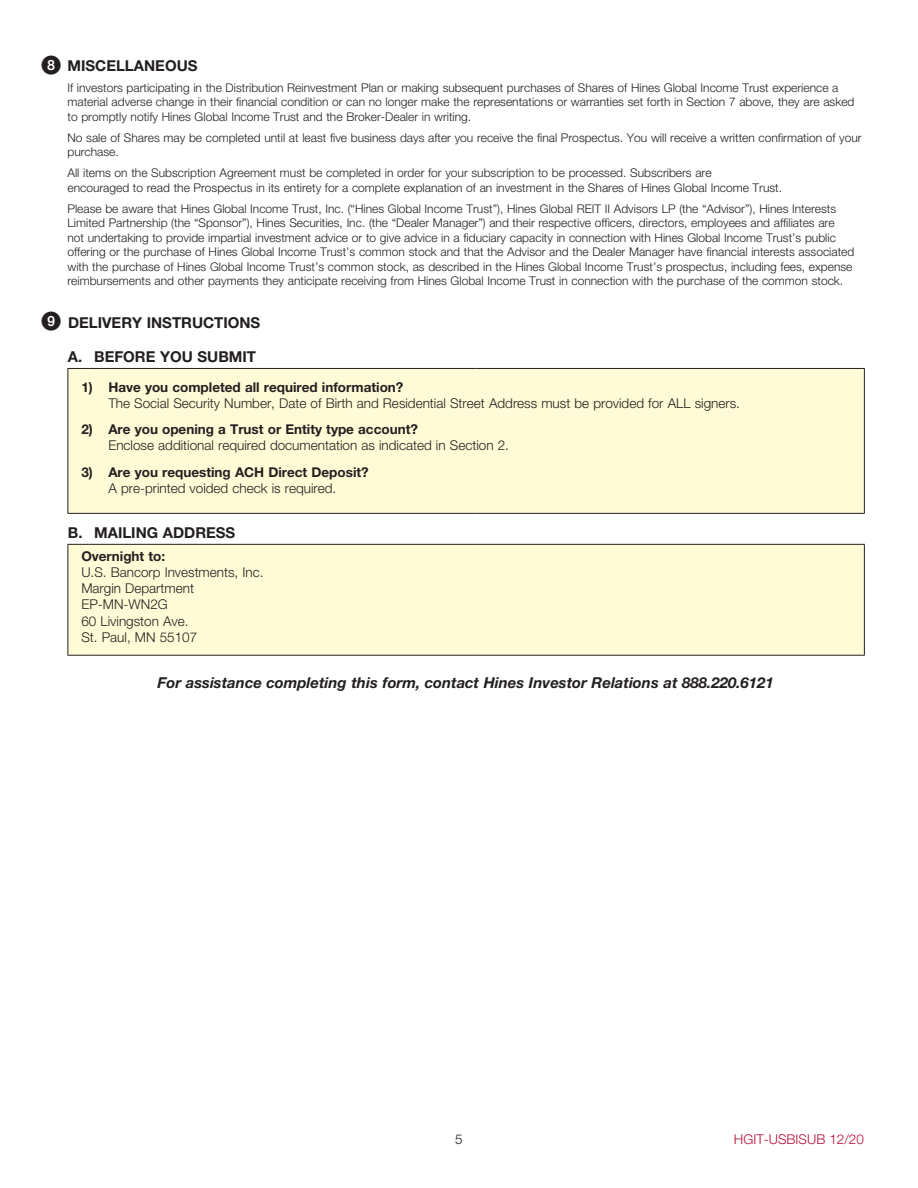
<style>
.page{position:relative;width:918px;height:1188px;background:#fff}
.page>*{position:absolute;margin:0;border:0;box-sizing:border-box;transform-origin:0 0}
.t1{font:italic 700 15px "Helvetica Neue LT Pro";color:#231f20}
.t2{font:700 15px "Helvetica Neue LT Pro";color:#231f20}
.t3{font:300 13.5px/16.2px "Helvetica Neue LT Pro";color:#231f20}
.t4{font:700 13.5px "Helvetica Neue LT Pro";color:#231f20}
.t5{font:300 13.5px "Helvetica Neue LT Pro";color:#b90f36}
.t6{font:300 12px/14.4px "Helvetica Neue LT Pro";color:#231f20}
.s1{font-family:"European Pi One";font-weight:400;font-size:19.5px}
</style>
<div class="page">
<svg style="left:68px;top:369px;width:796px;height:286px;background:#fefad9"></svg>
<svg style="left:68px;top:368px;width:20px;height:1px"></svg>
<hr style="left:68px;top:369px;width:1px;height:144px;background:#231f20">
<hr style="left:88px;top:368px;width:388px;height:1px;background:#231f20">
<hr style="left:476px;top:368px;width:389px;height:1px;background:#231f20">
<hr style="left:864px;top:369px;width:1px;height:144px;background:#231f20">
<svg style="left:68px;top:544px;width:20px;height:1px"></svg>
<hr style="left:88px;top:544px;width:388px;height:1px;background:#231f20">
<hr style="left:476px;top:544px;width:389px;height:1px;background:#231f20">
<svg style="left:68px;top:655px;width:20px;height:1px"></svg>
<hr style="left:88px;top:655px;width:388px;height:1px;background:#231f20">
<hr style="left:476px;top:655px;width:389px;height:1px;background:#231f20">
<hr style="left:68px;top:545px;width:1px;height:110px;background:#231f20">
<hr style="left:864px;top:545px;width:1px;height:110px;background:#231f20">
<svg style="left:68px;top:513px;width:20px;height:1px"></svg>
<hr style="left:88px;top:513px;width:388px;height:1px;background:#231f20">
<hr style="left:476px;top:513px;width:389px;height:1px;background:#231f20">
<p class="t2" style="left:42px;top:56px;width:157px"><span class="s1">8</span> MISCELLANEOUS</p>
<p class="t6" style="left:68px;top:80px;width:788px">If investors participating in the Distribution Reinvestment Plan or making subsequent purchases of Shares of Hines Global Income Trust experience a material adverse change in their financial condition or can no longer make the representations or warranties set forth in Section 7 above, they are asked to promptly notify Hines Global Income Trust and the Broker-Dealer in writing.</p>
<p class="t6" style="left:68px;top:130px;width:796px">No sale of Shares may be completed until at least five business days after you receive the final Prospectus. You will receive a written confirmation of your purchase.</p>
<p class="t6" style="left:68px;top:166px;width:716px">All items on the Subscription Agreement must be completed in order for your subscription to be processed. Subscribers are<br>encouraged to read the Prospectus in its entirety for a complete explanation of an investment in the Shares of Hines Global Income Trust.</p>
<p class="t6" style="left:68px;top:201px;width:788px">Please be aware that Hines Global Income Trust, Inc. (“Hines Global Income Trust”), Hines Global REIT II Advisors LP (the “Advisor”), Hines Interests Limited Partnership (the “Sponsor”), Hines Securities, Inc. (the “Dealer Manager”) and their respective officers, directors, employees and affiliates are<br>not undertaking to provide impartial investment advice or to give advice in a fiduciary capacity in connection with Hines Global Income Trust’s public offering or the purchase of Hines Global Income Trust’s common stock and that the Advisor and the Dealer Manager have financial interests associated with the purchase of Hines Global Income Trust’s common stock, as described in the Hines Global Income Trust’s prospectus, including fees, expense reimbursements and other payments they anticipate receiving from Hines Global Income Trust in connection with the purchase of the common stock.</p>
<p class="t2" style="left:42px;top:313px;width:220px"><span class="s1">9</span> DELIVERY INSTRUCTIONS</p>
<p class="t2" style="left:68px;top:347px;width:190px">A. BEFORE YOU SUBMIT</p>
<p class="t4" style="left:81px;top:378px;width:324px">1) Have you completed all required information?</p>
<p class="t3" style="left:108px;top:395px;width:633px">The Social Security Number, Date of Birth and Residential Street Address must be provided for ALL signers.</p>
<p class="t4" style="left:81px;top:421px;width:338px">2) Are you opening a Trust or Entity type account?</p>
<p class="t3" style="left:108px;top:437px;width:402px">Enclose additional required documentation as indicated in Section 2.</p>
<p class="t4" style="left:81px;top:464px;width:289px">3) Are you requesting ACH Direct Deposit?</p>
<p class="t3" style="left:108px;top:480px;width:229px">A pre-printed voided check is required.</p>
<p class="t2" style="left:68px;top:523px;width:169px">B. MAILING ADDRESS</p>
<p class="t4" style="left:81px;top:547px;width:85px">Overnight to:</p>
<p class="t3" style="left:81px;top:564px;width:184px">U.S. Bancorp Investments, Inc.<br>Margin Department<br>EP-MN-WN2G<br>60 Livingston Ave.<br>St. Paul, MN 55107</p>
<p class="t1" style="left:158px;top:673px;width:618px">For assistance completing this form, contact Hines Investor Relations at 888.220.6121</p>
<p class="t3" style="left:455px;top:1130px;width:9px">5</p>
<p class="t5" style="left:734px;top:1131px;width:132px">HGIT-USBISUB 12/20</p>
</div>
